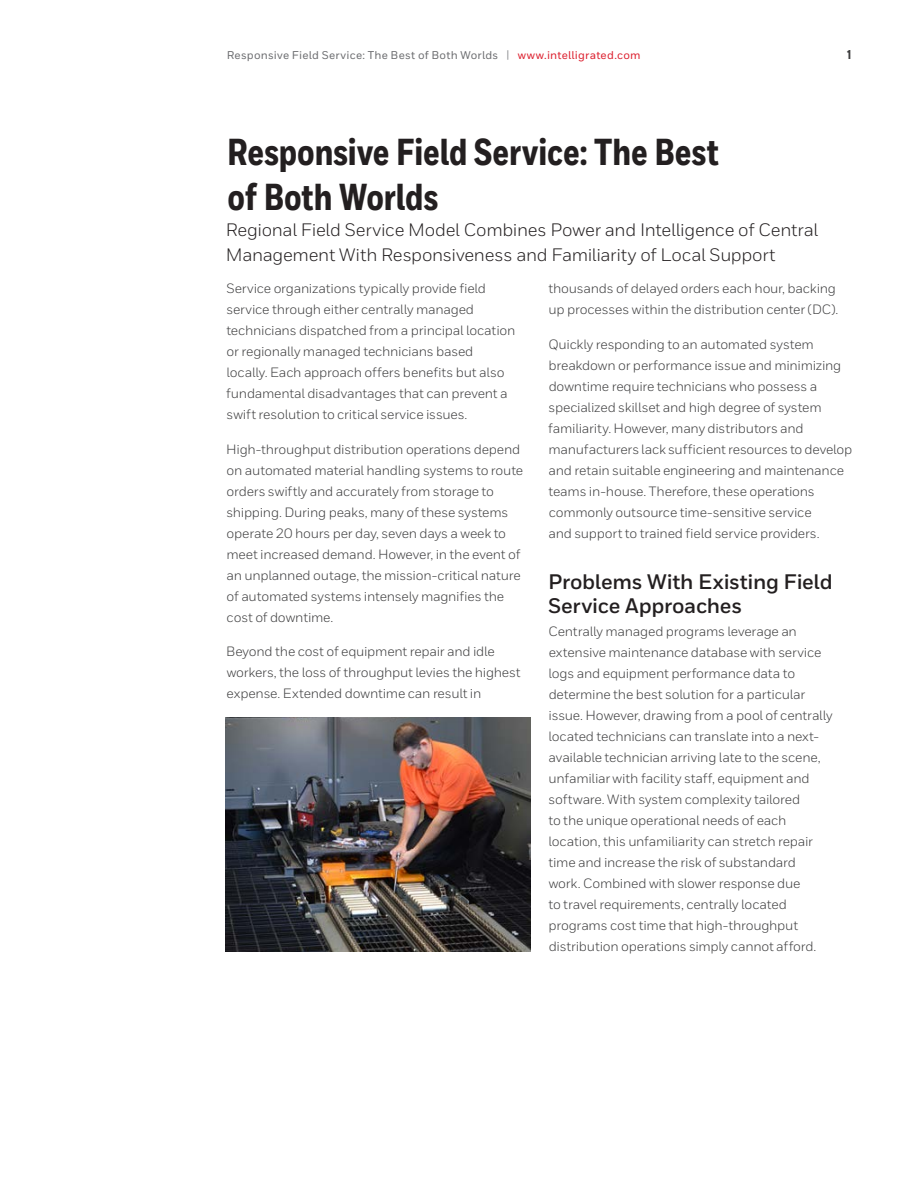
<style>
.page{position:relative;width:918px;height:1188px;background:#fff}
.page>*{position:absolute;margin:0;border:0;box-sizing:border-box;transform-origin:0 0}
.Cover__Title{font:800 37.5px/45px "Honeywell Cond";color:#231f20}
.heading_2__14_16{font:700 21px/24px "Honeywell Sans";letter-spacing:-.015em;color:#231f20}
.Cover__Subtitle{font:18px "Honeywell Sans";letter-spacing:-.015em;color:#231f20}
.Body__9_14_pt{font:13.5px/21px "Honeywell Sans";letter-spacing:-.015em;color:#3e3e3f}
.MASTER__Header_Foote{font:800 12.75px "Honeywell Cond";color:#3e3e3f}
.MASTER__Header_Foote-2{font:500 11.25px "Honeywell Sans";letter-spacing:.02em;color:#6c6d70}
.s1{font-size:11.4px;color:#939598}
.s2{color:#dc1f2e}
</style>
<div class="page">
<img style="left:226px;top:717px;width:304px;height:234px">
<p class="MASTER__Header_Foote-2" style="left:227px;top:48px;width:415px">Responsive Field Service: The Best of Both Worlds <span class="s1">|</span> <span class="s2">www.intelligrated.com</span></p>
<p class="MASTER__Header_Foote" style="left:847px;top:46px;width:6px">1</p>
<p class="Cover__Title" style="left:227px;top:131px;width:493px">Responsive Field Service: The Best of Both Worlds</p>
<p class="Cover__Subtitle" style="left:226px;top:219px;width:594px">Regional Field Service Model Combines Power and Intelligence of Central</p>
<p class="Cover__Subtitle" style="left:226px;top:244px;width:551px">Management With Responsiveness and Familiarity of Local Support</p>
<p class="Body__9_14_pt" style="left:226px;top:278px;width:291px">Service organizations typically provide field service through either centrally managed technicians dispatched from a principal location or regionally managed technicians based locally. Each approach offers benefits but also fundamental disadvantages that can prevent a swift resolution to critical service issues.</p>
<p class="Body__9_14_pt" style="left:226px;top:439px;width:299px">High-throughput distribution operations depend on automated material handling systems to route orders swiftly and accurately from storage to shipping. During peaks, many of these systems operate 20 hours per day, seven days a week to meet increased demand. However, in the event of an unplanned outage, the mission-critical nature of automated systems intensely magnifies the cost of downtime.</p>
<p class="Body__9_14_pt" style="left:226px;top:641px;width:296px">Beyond the cost of equipment repair and idle workers, the loss of throughput levies the highest expense. Extended downtime can result in</p>
<p class="Body__9_14_pt" style="left:548px;top:278px;width:292px">thousands of delayed orders each hour, backing up processes within the distribution center (DC).</p>
<p class="Body__9_14_pt" style="left:548px;top:334px;width:305px">Quickly responding to an automated system breakdown or performance issue and minimizing downtime require technicians who possess a specialized skillset and high degree of system familiarity. However, many distributors and manufacturers lack sufficient resources to develop and retain suitable engineering and maintenance teams in-house. Therefore, these operations commonly outsource time-sensitive service<br>and support to trained field service providers.</p>
<p class="heading_2__14_16" style="left:548px;top:570px;width:286px">Problems With Existing Field<br>Service Approaches</p>
<p class="Body__9_14_pt" style="left:548px;top:621px;width:286px">Centrally managed programs leverage an extensive maintenance database with service logs and equipment performance data to determine the best solution for a particular issue. However, drawing from a pool of centrally located technicians can translate into a next&shy;available technician arriving late to the scene, unfamiliar with facility staff, equipment and software. With system complexity tailored<br>to the unique operational needs of each location, this unfamiliarity can stretch repair time and increase the risk of substandard<br>work. Combined with slower response due<br>to travel requirements, centrally located programs cost time that high-throughput distribution operations simply cannot afford.</p>
</div>
